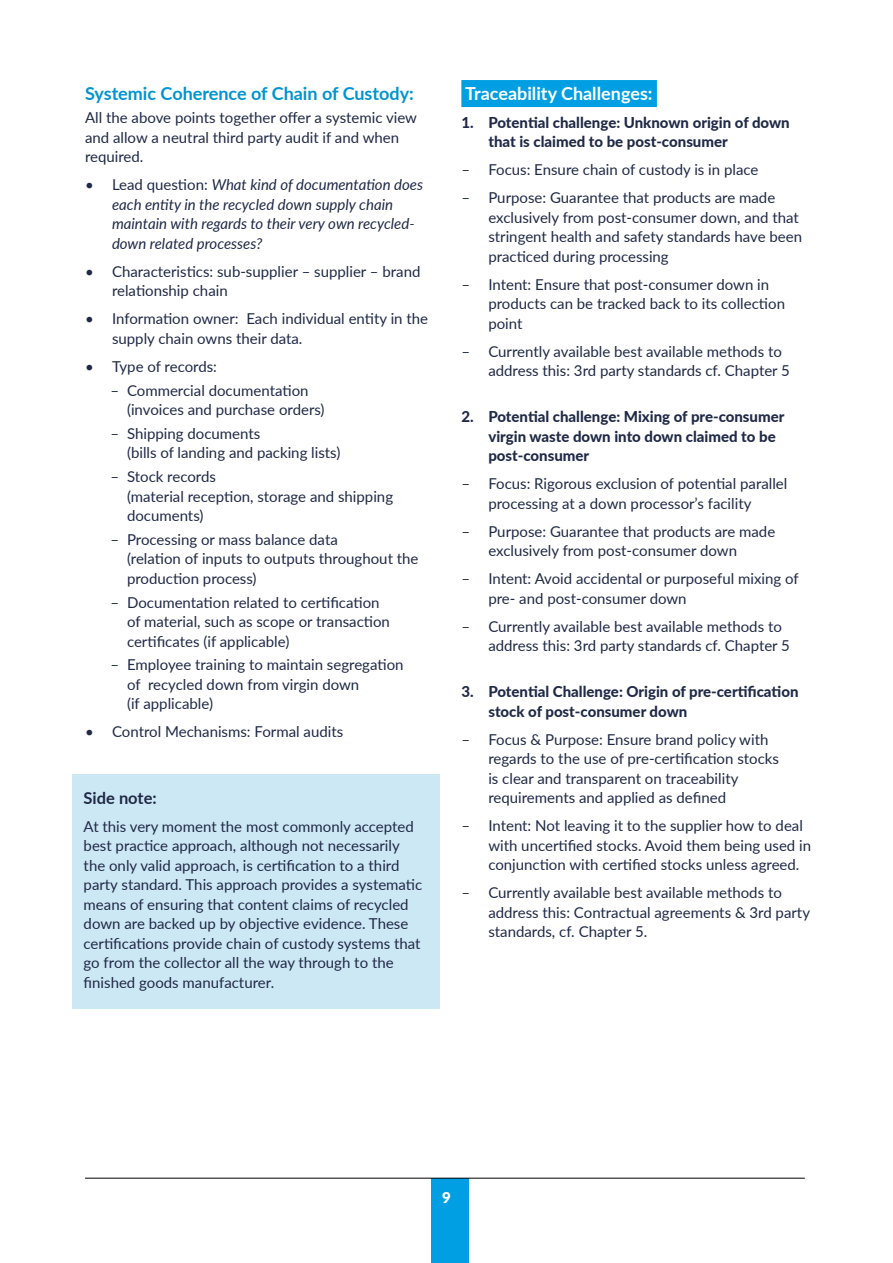
<style>
.page{position:relative;width:893px;height:1263px;background:#fff}
.page>*{position:absolute;margin:0;border:0;box-sizing:border-box;transform-origin:0 0}
.t1{font:700 18px "Lato";color:#0094d1}
.t2{font:700 18px "Lato";color:#fff}
.t3{font:700 16.5px "Lato";color:#202946}
.t4{font:15px/19.5px "Lato";color:#202946}
.t5{font:800 15px/19.5px "Lato";color:#202946}
.t6{font:italic 15px/19.5px "Lato";color:#202946}
.t7{font:900 15px "Lato";color:#fff}
.s1{font-style:normal}
</style>
<div class="page">
<div style="left:431px;top:1178px;width:38px;height:85px;background:#009fe3"></div>
<hr style="left:85px;top:1178px;width:720px;height:1px;background:#000">
<div style="left:461px;top:80px;width:196px;height:27px;background:#009fe3"></div>
<div style="left:72px;top:774px;width:367px;height:234px;background:#cde8f5"></div>
<p class="t1" style="left:85px;top:80px;width:330px">Systemic Coherence of Chain of Custody:</p>
<p class="t4" style="left:85px;top:107px;width:334px">All the above points together offer a systemic view and allow a neutral third party audit if and when required.</p>
<p class="t6" style="left:112px;top:174px;width:313px;text-indent:-27px"><span class="s1">• Lead question:</span> What kind of documentation does each entity in the recycled down supply chain maintain with regards to their very own recycled&shy;down related processes?</p>
<p class="t4" style="left:112px;top:261px;width:310px;text-indent:-27px">• Characteristics: sub-supplier – supplier – brand relationship chain</p>
<p class="t4" style="left:112px;top:308px;width:318px;text-indent:-27px">• Information owner: Each individual entity in the supply chain owns their data.</p>
<p class="t4" style="left:85px;top:356px;width:134px">• Type of records:</p>
<p class="t4" style="left:127px;top:380px;width:199px;text-indent:-16px">– Commercial documentation (invoices and purchase orders)</p>
<p class="t4" style="left:127px;top:423px;width:215px;text-indent:-16px">– Shipping documents<br>(bills of landing and packing lists)</p>
<p class="t4" style="left:127px;top:466px;width:268px;text-indent:-16px">– Stock records<br>(material reception, storage and shipping documents)</p>
<p class="t4" style="left:127px;top:529px;width:293px;text-indent:-16px">– Processing or mass balance data<br>(relation of inputs to outputs throughout the production process)</p>
<p class="t4" style="left:127px;top:592px;width:264px;text-indent:-16px">– Documentation related to certification of material, such as scope or transaction certificates (if applicable)</p>
<p class="t4" style="left:127px;top:654px;width:278px;text-indent:-16px">– Employee training to maintain segregation of recycled down from virgin down<br>(if applicable)</p>
<p class="t4" style="left:85px;top:721px;width:260px">• Control Mechanisms: Formal audits</p>
<p class="t3" style="left:84px;top:785px;width:75px">Side note:</p>
<p class="t4" style="left:84px;top:816px;width:340px">At this very moment the most commonly accepted best practice approach, although not necessarily the only valid approach, is certification to a third party standard. This approach provides a systematic means of ensuring that content claims of recycled down are backed up by objective evidence. These certifications provide chain of custody systems that go from the collector all the way through to the finished goods manufacturer.</p>
<p class="t2" style="left:465px;top:80px;width:189px">Traceability Challenges:</p>
<p class="t5" style="left:488px;top:112px;width:303px;text-indent:-27px">1. Potential challenge: Unknown origin of down that is claimed to be post-consumer</p>
<p class="t4" style="left:461px;top:159px;width:299px">– Focus: Ensure chain of custody is in place</p>
<p class="t4" style="left:488px;top:187px;width:315px;text-indent:-27px">– Purpose: Guarantee that products are made exclusively from post-consumer down, and that stringent health and safety standards have been practiced during processing</p>
<p class="t4" style="left:488px;top:274px;width:298px;text-indent:-27px">– Intent: Ensure that post-consumer down in products can be tracked back to its collection point</p>
<p class="t4" style="left:488px;top:341px;width:303px;text-indent:-27px">– Currently available best available methods to address this: 3rd party standards cf. Chapter 5</p>
<p class="t5" style="left:488px;top:406px;width:298px;text-indent:-27px">2. Potential challenge: Mixing of pre-consumer virgin waste down into down claimed to be post-consumer</p>
<p class="t4" style="left:461px;top:473px;width:327px;text-align:center">– Focus: Rigorous exclusion of potential parallel processing at a down processor’s facility</p>
<p class="t4" style="left:488px;top:521px;width:288px;text-indent:-27px">– Purpose: Guarantee that products are made exclusively from post-consumer down</p>
<p class="t4" style="left:488px;top:568px;width:312px;text-indent:-27px">– Intent: Avoid accidental or purposeful mixing of pre- and post-consumer down</p>
<p class="t4" style="left:488px;top:616px;width:303px;text-indent:-27px">– Currently available best available methods to address this: 3rd party standards cf. Chapter 5</p>
<p class="t5" style="left:488px;top:681px;width:312px;text-indent:-27px">3. Potential Challenge: Origin of pre-certification stock of post-consumer down</p>
<p class="t4" style="left:488px;top:729px;width:292px;text-indent:-27px">– Focus &amp; Purpose: Ensure brand policy with regards to the use of pre-certification stocks is clear and transparent on traceability requirements and applied as defined</p>
<p class="t4" style="left:488px;top:815px;width:324px;text-indent:-27px">– Intent: Not leaving it to the supplier how to deal with uncertified stocks. Avoid them being used in conjunction with certified stocks unless agreed.</p>
<p class="t4" style="left:488px;top:882px;width:323px;text-indent:-27px">– Currently available best available methods to address this: Contractual agreements &amp; 3rd party standards, cf. Chapter 5.</p>
<p class="t7" style="left:442px;top:1186px;width:10px">9</p>
</div>
